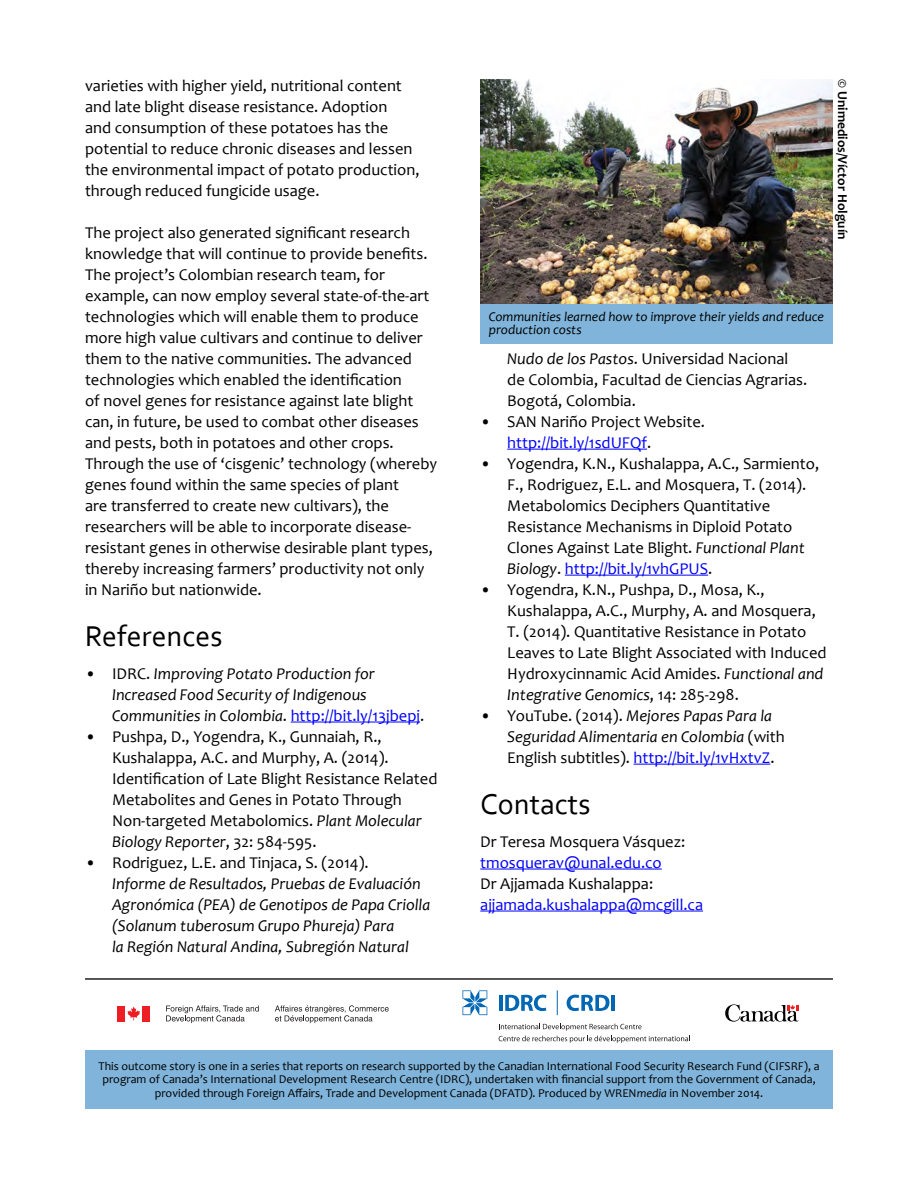
<style>
.page{position:relative;width:918px;height:1188px;background:#fff}
.page>*{position:absolute;margin:0;border:0;box-sizing:border-box;transform-origin:0 0}
.Heading{font:30px "Corbel";color:#000}
.t1{font:16.5px/21px "Candara";color:#000}
.t2{font:italic 16.5px/21px "Candara";color:#000}
.t3{font:16.5px "Candara";color:#00f}
.t4{font:italic 13.5px/13.5px "Candara";color:#000}
.t5{font:700 13.5px "Candara";color:#000}
.Heading-2{font:12px/13.5px "Candara";color:#000;text-align:center}
.s1{font-style:normal}
.s2{font-style:normal;color:#00f}
.s3{font-style:italic}
.s4{color:#00f}
</style>
<div class="page">
<hr style="left:85px;top:978px;width:748px;height:2px;background:#231f20">
<hr style="left:291px;top:722px;width:129px;height:1px;background:#00f">
<div style="left:85px;top:1051px;width:748px;height:58px;background:#80b4da"></div>
<hr style="left:507px;top:449px;width:140px;height:1px;background:#00f">
<hr style="left:565px;top:575px;width:143px;height:1px;background:#00f">
<hr style="left:634px;top:764px;width:136px;height:1px;background:#00f">
<hr style="left:480px;top:869px;width:182px;height:1px;background:#00f">
<hr style="left:480px;top:911px;width:223px;height:1px;background:#00f">
<svg style="left:725px;top:1004px;width:74px;height:18px"></svg>
<svg style="left:499px;top:1024px;width:191px;height:19px"></svg>
<svg style="left:462px;top:990px;width:25px;height:25px"></svg>
<hr style="left:499px;top:995px;width:4px;height:16px;background:#0166b3">
<svg style="left:505px;top:995px;width:42px;height:16px"></svg>
<svg style="left:567px;top:995px;width:42px;height:16px"></svg>
<hr style="left:611px;top:995px;width:4px;height:16px;background:#0166b3">
<svg style="left:557px;top:990px;width:1px;height:25px"></svg>
<div style="left:117px;top:1006px;width:8px;height:15px;background:#ee1d23"></div>
<div style="left:142px;top:1006px;width:8px;height:15px;background:#ee1d23"></div>
<svg style="left:127px;top:1007px;width:13px;height:13px"></svg>
<svg style="left:166px;top:1005px;width:93px;height:18px"></svg>
<svg style="left:275px;top:1005px;width:114px;height:18px"></svg>
<div style="left:480px;top:304px;width:353px;height:40px;background:#80b4da"></div>
<img style="left:480px;top:79px;width:353px;height:225px">
<p class="t1" style="left:85px;top:75px;width:336px">varieties with higher yield, nutritional content and late blight disease resistance. Adoption<br>and consumption of these potatoes has the potential to reduce chronic diseases and lessen the environmental impact of potato production, through reduced fungicide usage.</p>
<p class="t1" style="left:85px;top:222px;width:354px">The project also generated significant research knowledge that will continue to provide benefits.<br>The project’s Colombian research team, for example, can now employ several state-of-the-art technologies which will enable them to produce more high value cultivars and continue to deliver them to the native communities. The advanced technologies which enabled the identification<br>of novel genes for resistance against late blight can, in future, be used to combat other diseases and pests, both in potatoes and other crops.<br>Through the use of ‘cisgenic’ technology (whereby genes found within the same species of plant<br>are transferred to create new cultivars), the researchers will be able to incorporate disease&shy;resistant genes in otherwise desirable plant types, thereby increasing farmers’ productivity not only in Nariño but nationwide.</p>
<p class="Heading" style="left:85px;top:617px;width:139px">References</p>
<p class="t2" style="left:112px;top:663px;width:314px;text-indent:-27px"><span class="s1">• IDRC.</span> Improving Potato Production for<br>Increased Food Security of Indigenous<br>Communities in Colombia<span class="s1">.</span> <span class="s2">http://bit.ly/13jbepj</span><span class="s1">.</span></p>
<p class="t1" style="left:112px;top:726px;width:327px;text-indent:-27px">• Pushpa, D., Yogendra, K., Gunnaiah, R., Kushalappa, A.C. and Murphy, A. (2014).<br>Identification of Late Blight Resistance Related Metabolites and Genes in Potato Through Non-targeted Metabolomics. <span class="s3">Plant Molecular Biology Reporter</span>, 32: 584-595.</p>
<p class="t2" style="left:112px;top:852px;width:320px;text-indent:-27px"><span class="s1">• Rodriguez, L.E. and Tinjaca, S. (2014).<br></span>Informe de Resultados, Pruebas de Evaluación Agronómica (PEA) de Genotipos de Papa Criolla (Solanum tuberosum Grupo Phureja) Para<br>la Región Natural Andina, Subregión Natural</p>
<p class="t5" style="left:851px;top:79px;width:162px;rotate:90deg">© Unimedios/Víctor Holguín</p>
<p class="t4" style="left:489px;top:310px;width:337px">Communities learned how to improve their yields and reduce production costs</p>
<p class="t1" style="left:507px;top:348px;width:301px"><span class="s3">Nudo de los Pastos</span>. Universidad Nacional de Colombia, Facultad de Ciencias Agrarias.<br>Bogotá, Colombia.</p>
<p class="t1" style="left:507px;top:411px;width:199px;text-indent:-27px">• SAN Nariño Project Website. <span class="s4">http://bit.ly/1sdUFQf</span>.</p>
<p class="t1" style="left:507px;top:453px;width:313px;text-indent:-27px">• Yogendra, K.N., Kushalappa, A.C., Sarmiento, F., Rodriguez, E.L. and Mosquera, T. (2014).<br>Metabolomics Deciphers Quantitative Resistance Mechanisms in Diploid Potato Clones Against Late Blight. <span class="s3">Functional Plant Biology</span>. <span class="s4">http://bit.ly/1vhGPUS</span>.</p>
<p class="t1" style="left:507px;top:579px;width:321px;text-indent:-27px">• Yogendra, K.N., Pushpa, D., Mosa, K., Kushalappa, A.C., Murphy, A. and Mosquera, T. (2014). Quantitative Resistance in Potato Leaves to Late Blight Associated with Induced Hydroxycinnamic Acid Amides. <span class="s3">Functional and Integrative Genomics</span>, 14: 285-298.</p>
<p class="t2" style="left:507px;top:705px;width:279px;text-indent:-27px"><span class="s1">• YouTube. (2014).</span> Mejores Papas Para la<br>Seguridad Alimentaria en Colombia <span class="s1">(with<br>English subtitles).</span> <span class="s2">http://bit.ly/1vHxtvZ</span><span class="s1">.</span></p>
<p class="Heading" style="left:480px;top:785px;width:112px">Contacts</p>
<p class="t1" style="left:480px;top:831px;width:207px">Dr Teresa Mosquera Vásquez:</p>
<p class="t3" style="left:480px;top:852px;width:183px">tmosquerav@unal.edu.co</p>
<p class="t1" style="left:480px;top:873px;width:174px">Dr Ajjamada Kushalappa:</p>
<p class="t3" style="left:480px;top:894px;width:224px">ajjamada.kushalappa@mcgill.ca</p>
<p class="Heading-2" style="left:99px;top:1059px;width:722px">This outcome story is one in a series that reports on research supported by the Canadian International Food Security Research Fund (CIFSRF), a program of Canada’s International Development Research Centre (IDRC), undertaken with financial support from the Government of Canada, provided through Foreign Affairs, Trade and Development Canada (DFATD). Produced by WREN<span class="s3">media</span> in November 2014.</p>
</div>
